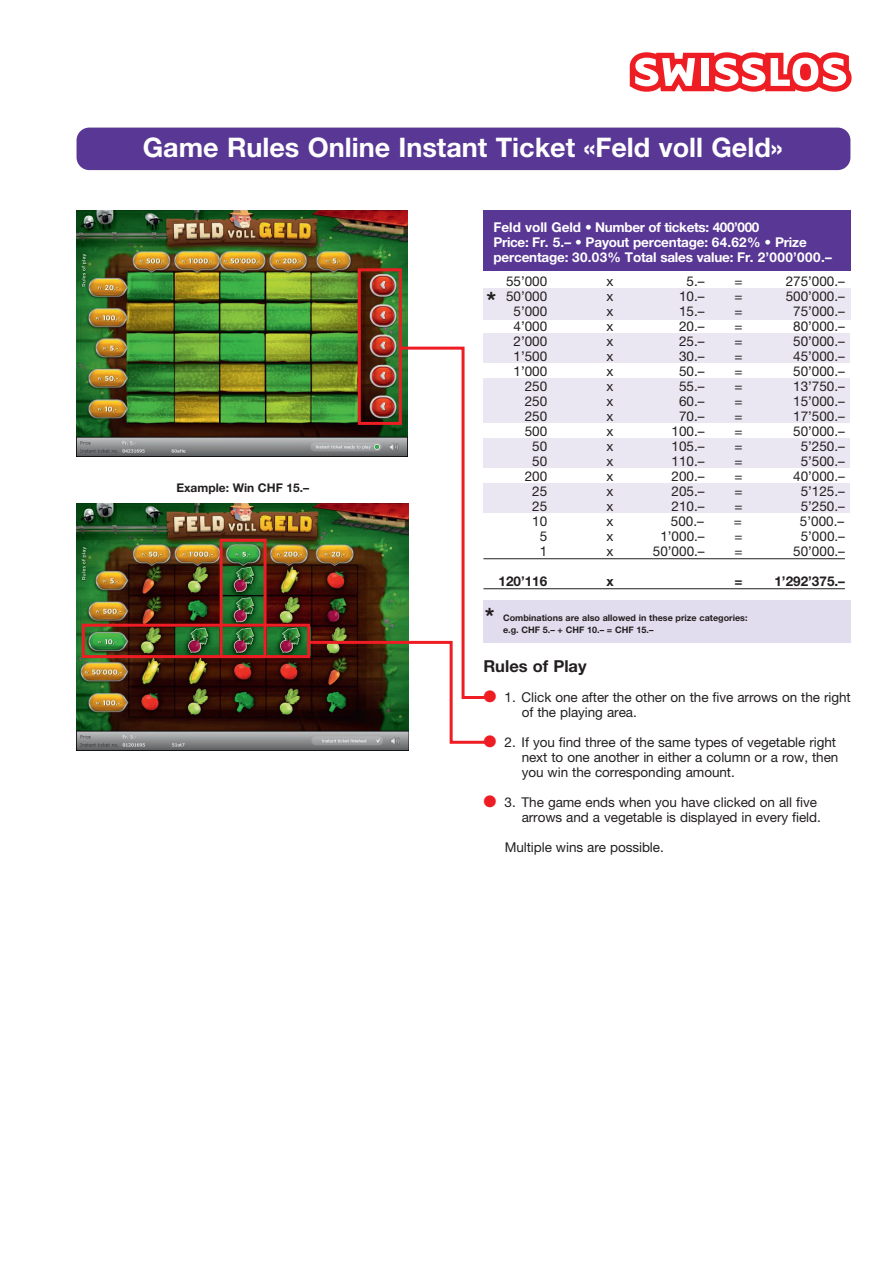
<style>
.page{position:relative;width:893px;height:1263px;background:#fff}
.page>*{position:absolute;margin:0;border:0;box-sizing:border-box;transform-origin:0 0}
.t1{font:700 27px "Helvetica Neue CE";color:#fff}
.t2{font:700 24px "Helvetica Neue CE";color:#231f20}
.t3{font:700 16.5px "Helvetica Neue CE";color:#231f20}
.t4{font:13.5px/15px "Helvetica Neue CE";letter-spacing:-.005em;color:#231f20}
.t5{font:13.5px "Helvetica Neue CE";color:#242021}
.t6{font:700 13.5px/15px "Helvetica Neue CE";letter-spacing:-.015em;color:#fff}
.t7{font:700 13.5px "Helvetica Neue CE";color:#231f20}
.t8{font:700 12px "Helvetica Neue CE";color:#231f20}
.t9{font:700 9px/12px "Helvetica Neue CE";color:#231f20}
.s1{color:#ee1d23}
</style>
<div class="page">
<div style="left:483px;top:483px;width:367px;height:29px;background:#ebe7f2"></div>
<div style="left:483px;top:438px;width:367px;height:30px;background:#ebe7f2"></div>
<div style="left:483px;top:378px;width:367px;height:45px;background:#ebe7f2"></div>
<div style="left:483px;top:334px;width:367px;height:29px;background:#ebe7f2"></div>
<div style="left:483px;top:288px;width:367px;height:31px;background:#ebe7f2"></div>
<img style="left:77px;top:503px;width:331px;height:247px">
<img style="left:77px;top:210px;width:330px;height:246px">
<div style="left:77px;top:128px;width:773px;height:42px;background:#593795;border-radius:13px"></div>
<svg style="left:630px;top:52px;width:222px;height:40px"></svg>
<div style="left:220px;top:539px;width:47px;height:119px;border:3px solid #ee1d23"></div>
<img style="left:305px;top:345px;width:189px;height:400px">
<hr style="left:483px;top:558px;width:362px;height:1px;background:#231f20">
<hr style="left:483px;top:588px;width:362px;height:1px;background:#231f20">
<div style="left:483px;top:210px;width:368px;height:61px;background:#593795"></div>
<div style="left:358px;top:268px;width:44px;height:157px;border:3px solid #ee1d23"></div>
<div style="left:82px;top:624px;width:228px;height:34px;border:3px solid #ee1d23"></div>
<div style="left:483px;top:601px;width:367px;height:42px;background:#e2ddee"></div>
<h1 class="t1" style="left:143px;top:131px;width:641px">Game Rules Online Instant Ticket «Feld voll Geld»</h1>
<p class="t8" style="left:176px;top:480px;width:134px">Example: Win CHF 15.–</p>
<p class="t6" style="left:493px;top:220px;width:340px">Feld voll Geld • Number of tickets: 400’000<br>Price: Fr. 5.– • Payout percentage: 64.62% • Prize percentage: 30.03% Total sales value: Fr. 2’000’000.–</p>
<p class="t4" style="left:506px;top:273px;width:43px">55’000</p>
<p class="t4" style="left:606px;top:273px;width:8px">x</p>
<p class="t4" style="left:687px;top:273px;width:20px">5.–</p>
<p class="t4" style="left:735px;top:273px;width:10px">=</p>
<p class="t4" style="left:786px;top:273px;width:61px">275’000.–</p>
<p class="t4" style="left:506px;top:288px;width:43px">50’000</p>
<p class="t4" style="left:606px;top:288px;width:8px">x</p>
<p class="t4" style="left:679px;top:288px;width:27px">10.–</p>
<p class="t4" style="left:735px;top:288px;width:10px">=</p>
<p class="t4" style="left:786px;top:288px;width:61px">500’000.–</p>
<p class="t4" style="left:513px;top:303px;width:35px">5’000</p>
<p class="t4" style="left:606px;top:303px;width:8px">x</p>
<p class="t4" style="left:679px;top:303px;width:27px">15.–</p>
<p class="t4" style="left:735px;top:303px;width:10px">=</p>
<p class="t4" style="left:793px;top:303px;width:53px">75’000.–</p>
<p class="t4" style="left:513px;top:318px;width:35px">4’000</p>
<p class="t4" style="left:606px;top:318px;width:8px">x</p>
<p class="t4" style="left:679px;top:318px;width:27px">20.–</p>
<p class="t4" style="left:735px;top:318px;width:10px">=</p>
<p class="t4" style="left:793px;top:318px;width:53px">80’000.–</p>
<p class="t4" style="left:513px;top:333px;width:35px">2’000</p>
<p class="t4" style="left:606px;top:333px;width:8px">x</p>
<p class="t4" style="left:679px;top:333px;width:27px">25.–</p>
<p class="t4" style="left:735px;top:333px;width:10px">=</p>
<p class="t4" style="left:793px;top:333px;width:53px">50’000.–</p>
<p class="t4" style="left:513px;top:348px;width:35px">1’500</p>
<p class="t4" style="left:606px;top:348px;width:8px">x</p>
<p class="t4" style="left:679px;top:348px;width:27px">30.–</p>
<p class="t4" style="left:735px;top:348px;width:10px">=</p>
<p class="t4" style="left:793px;top:348px;width:53px">45’000.–</p>
<p class="t4" style="left:513px;top:363px;width:35px">1’000</p>
<p class="t4" style="left:606px;top:363px;width:8px">x</p>
<p class="t4" style="left:679px;top:363px;width:27px">50.–</p>
<p class="t4" style="left:735px;top:363px;width:10px">=</p>
<p class="t4" style="left:793px;top:363px;width:53px">50’000.–</p>
<h2 class="t2" style="left:486px;top:286px;width:11px">*</h2>
<p class="t5" style="left:525px;top:378px;width:24px">250</p>
<p class="t5" style="left:606px;top:378px;width:8px">x</p>
<p class="t5" style="left:679px;top:378px;width:27px">55.–</p>
<p class="t5" style="left:735px;top:378px;width:10px">=</p>
<p class="t5" style="left:793px;top:378px;width:53px">13’750.–</p>
<p class="t5" style="left:525px;top:393px;width:24px">250</p>
<p class="t5" style="left:606px;top:393px;width:8px">x</p>
<p class="t5" style="left:679px;top:393px;width:27px">60.–</p>
<p class="t5" style="left:735px;top:393px;width:10px">=</p>
<p class="t5" style="left:793px;top:393px;width:53px">15’000.–</p>
<p class="t5" style="left:525px;top:408px;width:24px">250</p>
<p class="t5" style="left:606px;top:408px;width:8px">x</p>
<p class="t5" style="left:679px;top:408px;width:27px">70.–</p>
<p class="t5" style="left:735px;top:408px;width:10px">=</p>
<p class="t5" style="left:793px;top:408px;width:53px">17’500.–</p>
<p class="t5" style="left:525px;top:423px;width:24px">500</p>
<p class="t5" style="left:607px;top:423px;width:8px">x</p>
<p class="t5" style="left:672px;top:423px;width:35px">100.–</p>
<p class="t5" style="left:735px;top:423px;width:10px">=</p>
<p class="t5" style="left:793px;top:423px;width:53px">50’000.–</p>
<p class="t5" style="left:532px;top:438px;width:17px">50</p>
<p class="t5" style="left:607px;top:438px;width:8px">x</p>
<p class="t5" style="left:672px;top:438px;width:35px">105.–</p>
<p class="t5" style="left:735px;top:438px;width:10px">=</p>
<p class="t5" style="left:801px;top:438px;width:46px">5’250.–</p>
<p class="t5" style="left:532px;top:453px;width:17px">50</p>
<p class="t5" style="left:607px;top:453px;width:8px">x</p>
<p class="t5" style="left:672px;top:453px;width:35px">110.–</p>
<p class="t5" style="left:735px;top:453px;width:10px">=</p>
<p class="t5" style="left:801px;top:453px;width:46px">5’500.–</p>
<p class="t5" style="left:525px;top:468px;width:24px">200</p>
<p class="t5" style="left:607px;top:468px;width:8px">x</p>
<p class="t5" style="left:672px;top:468px;width:35px">200.–</p>
<p class="t5" style="left:735px;top:468px;width:10px">=</p>
<p class="t5" style="left:793px;top:468px;width:53px">40’000.–</p>
<p class="t5" style="left:532px;top:483px;width:17px">25</p>
<p class="t5" style="left:607px;top:483px;width:8px">x</p>
<p class="t5" style="left:672px;top:483px;width:35px">205.–</p>
<p class="t5" style="left:735px;top:483px;width:10px">=</p>
<p class="t5" style="left:801px;top:483px;width:46px">5’125.–</p>
<p class="t5" style="left:532px;top:498px;width:17px">25</p>
<p class="t5" style="left:607px;top:498px;width:8px">x</p>
<p class="t5" style="left:672px;top:498px;width:35px">210.–</p>
<p class="t5" style="left:735px;top:498px;width:10px">=</p>
<p class="t5" style="left:801px;top:498px;width:46px">5’250.–</p>
<p class="t5" style="left:532px;top:513px;width:17px">10</p>
<p class="t5" style="left:607px;top:513px;width:8px">x</p>
<p class="t5" style="left:671px;top:513px;width:35px">500.–</p>
<p class="t5" style="left:734px;top:513px;width:10px">=</p>
<p class="t5" style="left:800px;top:513px;width:46px">5’000.–</p>
<p class="t5" style="left:540px;top:528px;width:9px">5</p>
<p class="t5" style="left:607px;top:528px;width:8px">x</p>
<p class="t5" style="left:660px;top:528px;width:46px">1’000.–</p>
<p class="t5" style="left:735px;top:528px;width:10px">=</p>
<p class="t5" style="left:801px;top:528px;width:46px">5’000.–</p>
<p class="t5" style="left:540px;top:543px;width:9px">1</p>
<p class="t5" style="left:607px;top:543px;width:8px">x</p>
<p class="t5" style="left:653px;top:543px;width:53px">50’000.–</p>
<p class="t5" style="left:735px;top:543px;width:10px">=</p>
<p class="t5" style="left:793px;top:543px;width:53px">50’000.–</p>
<p class="t7" style="left:499px;top:572px;width:50px">120’116</p>
<p class="t7" style="left:606px;top:572px;width:9px">x</p>
<p class="t7" style="left:735px;top:572px;width:10px">=</p>
<p class="t7" style="left:774px;top:572px;width:72px">1’292’375.–</p>
<h2 class="t2" style="left:485px;top:602px;width:11px">*</h2>
<p class="t9" style="left:503px;top:612px;width:246px">Combinations are also allowed in these prize categories: e.g. CHF 5.– + CHF 10.– = CHF 15.–</p>
<p class="t3" style="left:483px;top:656px;width:105px">Rules of Play</p>
<p class="t4" style="left:522px;top:690px;width:331px;text-indent:-38px"><span class="s1">●</span> 1. Click one after the other on the five arrows on the right of the playing area.</p>
<p class="t4" style="left:522px;top:735px;width:318px;text-indent:-38px"><span class="s1">●</span> 2. If you find three of the same types of vegetable right next to one another in either a column or a row, then you win the corresponding amount.</p>
<p class="t4" style="left:483px;top:795px;width:339px;text-align:right"><span class="s1">●</span> 3. The game ends when you have clicked on all five arrows and a vegetable is displayed in every field.</p>
<p class="t4" style="left:505px;top:840px;width:161px">Multiple wins are possible.</p>
</div>
